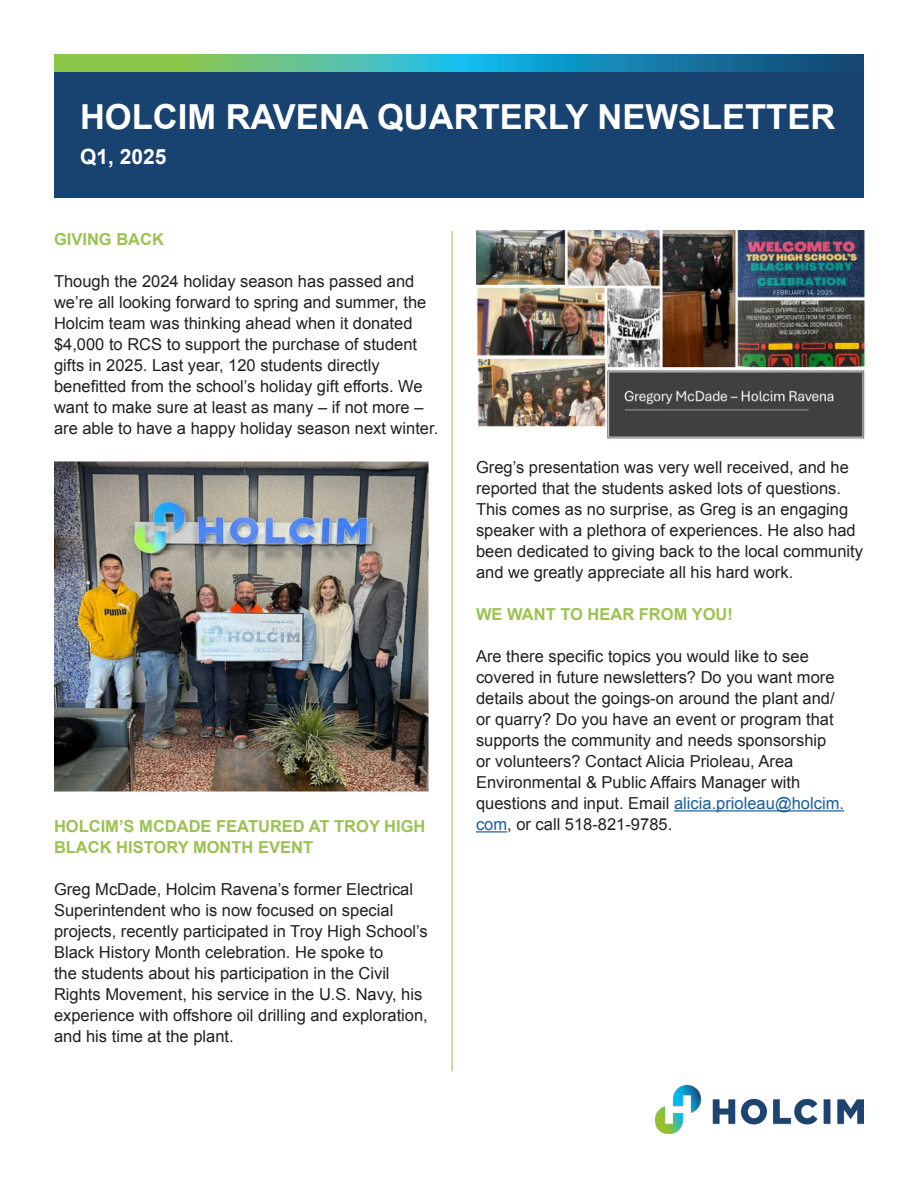
<style>
.page{position:relative;width:918px;height:1188px;background:#fff}
.page>*{position:absolute;margin:0;border:0;box-sizing:border-box;transform-origin:0 0}
.t1{font:700 34.5px "Arial";color:#fff}
.t2{font:700 21px "Arial";color:#fff}
.t3{font:16.5px/21px "Arial";color:#231f20}
.t4{font:700 16.5px "Arial";color:#9cc251}
.s1{color:#175d9e}
</style>
<div class="page">
<svg style="left:54px;top:54px;width:810px;height:18px;background:#3ea097"></svg>
<div style="left:54px;top:72px;width:810px;height:125px;background:#184370"></div>
<img style="left:656px;top:1086px;width:208px;height:48px">
<hr style="left:674px;top:810px;width:170px;height:2px;background:#175d9e">
<hr style="left:476px;top:831px;width:31px;height:2px;background:#175d9e">
<img style="left:54px;top:461px;width:374px;height:330px">
<img style="left:476px;top:231px;width:388px;height:208px">
<hr style="left:452px;top:231px;width:1px;height:840px;background:#9cc251">
<p class="t1" style="left:80px;top:94px;width:757px">HOLCIM RAVENA QUARTERLY NEWSLETTER</p>
<p class="t2" style="left:80px;top:143px;width:88px">Q1, 2025</p>
<p class="t4" style="left:54px;top:229px;width:112px">GIVING BACK</p>
<p class="t3" style="left:54px;top:271px;width:386px">Though the 2024 holiday season has passed and we’re all looking forward to spring and summer, the Holcim team was thinking ahead when it donated $4,000 to RCS to support the purchase of student gifts in 2025. Last year, 120 students directly benefitted from the school’s holiday gift efforts. We want to make sure at least as many – if not more – are able to have a happy holiday season next winter.</p>
<p class="t3" style="left:476px;top:457px;width:389px">Greg’s presentation was very well received, and he reported that the students asked lots of questions.<br>This comes as no surprise, as Greg is an engaging speaker with a plethora of experiences. He also had been dedicated to giving back to the local community and we greatly appreciate all his hard work.</p>
<p class="t4" style="left:476px;top:603px;width:258px">WE WANT TO HEAR FROM YOU!</p>
<p class="t3" style="left:476px;top:646px;width:369px">Are there specific topics you would like to see covered in future newsletters? Do you want more details about the goings-on around the plant and/ or quarry? Do you have an event or program that supports the community and needs sponsorship or volunteers? Contact Alicia Prioleau, Area Environmental &amp; Public Affairs Manager with questions and input. Email <span class="s1">alicia.prioleau@holcim.</span></p>
<p class="t4" style="left:54px;top:815px;width:373px">HOLCIM’S MCDADE FEATURED AT TROY HIGH</p>
<p class="t3" style="left:476px;top:814px;width:198px"><span class="s1">com</span>, or call 518-821-9785.</p>
<p class="t4" style="left:54px;top:836px;width:261px">BLACK HISTORY MONTH EVENT</p>
<p class="t3" style="left:54px;top:879px;width:375px">Greg McDade, Holcim Ravena’s former Electrical Superintendent who is now focused on special projects, recently participated in Troy High School’s Black History Month celebration. He spoke to<br>the students about his participation in the Civil Rights Movement, his service in the U.S. Navy, his experience with offshore oil drilling and exploration, and his time at the plant.</p>
</div>
